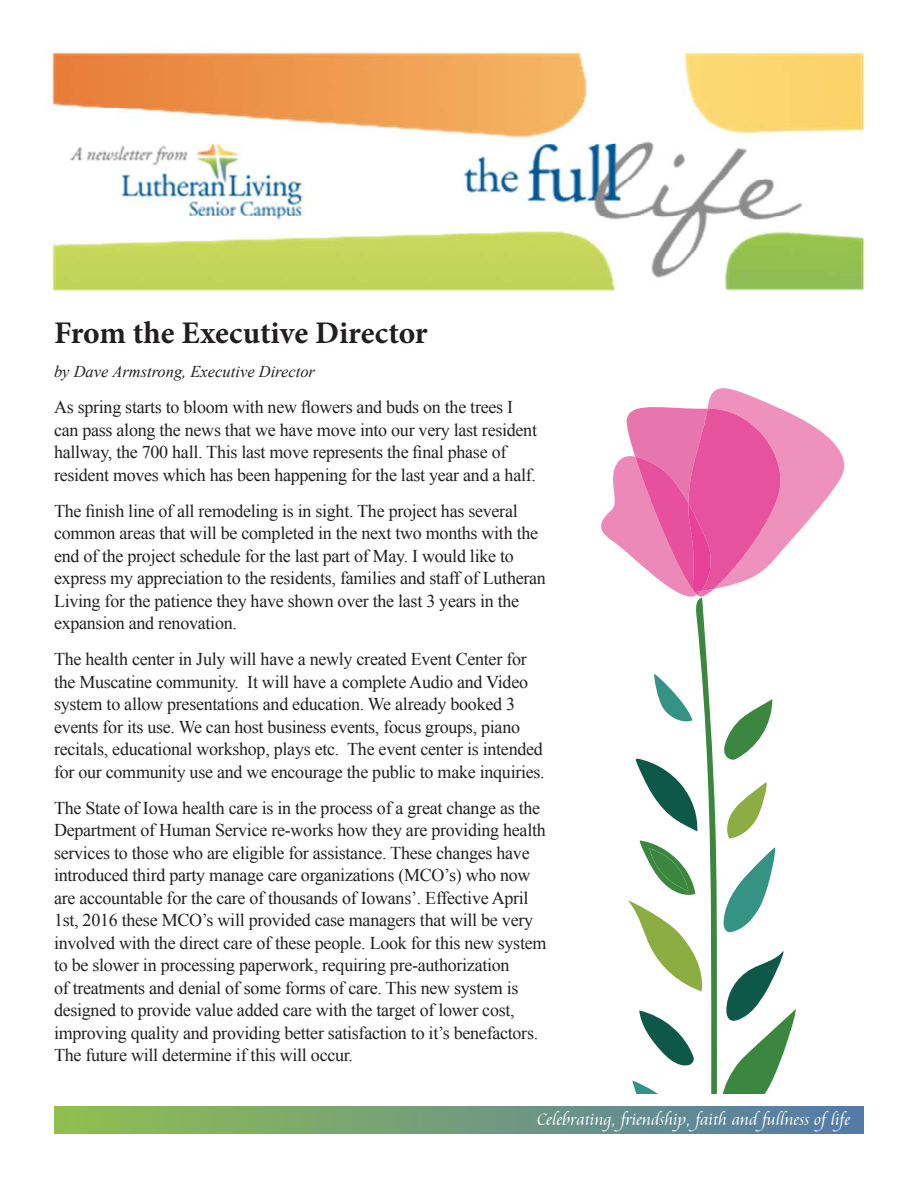
<style>
.page{position:relative;width:918px;height:1188px;background:#fff}
.page>*{position:absolute;margin:0;border:0;box-sizing:border-box;transform-origin:0 0}
.Headline{font:700 31.5px "Minion Pro";color:#231f20}
.ByLine{font:18px/22.5px "Times New Roman";letter-spacing:-.015em;color:#231f20}
.t1{font:300 18px "Cataneo BT";color:#fff}
.ByLine-2{font:italic 16.5px "Times New Roman";color:#231f20}
</style>
<div class="page">
<img style="left:47px;top:47px;width:818px;height:244px">
<svg style="left:601px;top:388px;width:244px;height:706px"></svg>
<svg style="left:778px;top:521px;width:67px;height:573px"></svg>
<div style="left:54px;top:1106px;width:810px;height:28px;background:linear-gradient(to right,#90bf4f,#537aa9)"></div>
<p class="Headline" style="left:54px;top:311px;width:375px">From the Executive Director</p>
<p class="ByLine-2" style="left:54px;top:360px;width:263px">by Dave Armstrong, Executive Director</p>
<p class="ByLine" style="left:54px;top:396px;width:485px">As spring starts to bloom with new flowers and buds on the trees I can pass along the news that we have move into our very last resident hallway, the 700 hall. This last move represents the final phase of resident moves which has been happening for the last year and a half.</p>
<p class="ByLine" style="left:54px;top:499px;width:493px">The finish line of all remodeling is in sight. The project has several common areas that will be completed in the next two months with the end of the project schedule for the last part of May. I would like to express my appreciation to the residents, families and staff of Lutheran Living for the patience they have shown over the last 3 years in the expansion and renovation.</p>
<p class="ByLine" style="left:54px;top:648px;width:492px">The health center in July will have a newly created Event Center for the Muscatine community. It will have a complete Audio and Video system to allow presentations and education. We already booked 3 events for its use. We can host business events, focus groups, piano recitals, educational workshop, plays etc. The event center is intended for our community use and we encourage the public to make inquiries.</p>
<p class="ByLine" style="left:54px;top:796px;width:494px">The State of Iowa health care is in the process of a great change as the Department of Human Service re-works how they are providing health services to those who are eligible for assistance. These changes have introduced third party manage care organizations (MCO’s) who now are accountable for the care of thousands of Iowans’. Effective April 1st, 2016 these MCO’s will provided case managers that will be very involved with the direct care of these people. Look for this new system to be slower in processing paperwork, requiring pre-authorization<br>of treatments and denial of some forms of care. This new system is designed to provide value added care with the target of lower cost, improving quality and providing better satisfaction to it’s benefactors.<br>The future will determine if this will occur.</p>
<p class="t1" style="left:537px;top:1108px;width:318px">Celebrating, friendship, faith and fullness oflife</p>
<p class="t1" style="left:844px;top:1108px;width:8px">1</p>
</div>
